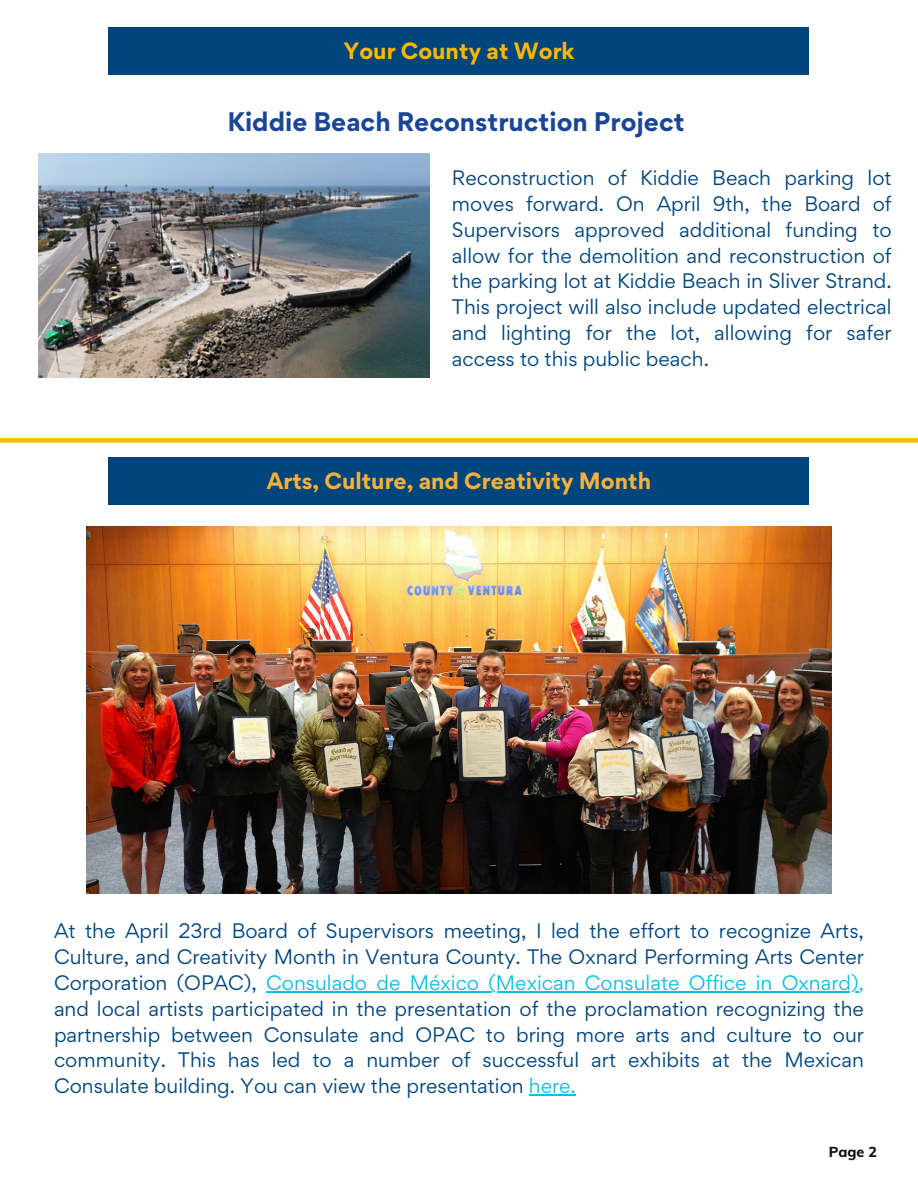
<style>
.page{position:relative;width:918px;height:1188px;background:#fff}
.page>*{position:absolute;margin:0;border:0;box-sizing:border-box;transform-origin:0 0}
.t1{font:700 24px "Gordita";color:#1a4698}
.t2{font:700 21px "Gordita";color:#fbb03b}
.t3{font:700 21px "Gordita";color:#ffb700}
.t4{font:18.75px/25.8px "Gordita";color:#00457c;text-align:justify}
.t5{font:14.25px "RTL Bayan Black";color:#101115}
.s1{color:#0cc0df}
</style>
<div class="page">
<div style="left:109px;top:27px;width:700px;height:48px;background:#00457c"></div>
<img style="left:86px;top:527px;width:745px;height:366px">
<div style="left:0;top:438px;width:918px;height:5px;background:#ffb700"></div>
<img style="left:38px;top:154px;width:392px;height:224px">
<div style="left:109px;top:457px;width:700px;height:48px;background:#00457c"></div>
<hr style="left:266px;top:991px;width:593px;height:1px;background:#0cc0df">
<hr style="left:529px;top:1094px;width:47px;height:2px;background:#0cc0df">
<h2 class="t3" style="left:343px;top:36px;width:233px">Your County at Work</h2>
<p class="t1" style="left:227px;top:105px;width:459px">Kiddie Beach Reconstruction Project</p>
<h1 class="t4" style="left:452px;top:165px;width:441px">Reconstruction of Kiddie Beach parking lot moves forward. On April 9th, the Board of Supervisors approved additional funding to allow for the demolition and reconstruction of the parking lot at Kiddie Beach in Sliver Strand.<br>This project will also include updated electrical and lighting for the lot, allowing for safer access to this public beach.</h1>
<h3 class="t2" style="left:267px;top:467px;width:386px">Arts, Culture, and Creativity Month</h3>
<p class="t4" style="left:54px;top:918px;width:811px">At the April 23rd Board of Supervisors meeting, I led the effort to recognize Arts, Culture, and Creativity Month in Ventura County. The Oxnard Performing Arts Center Corporation (OPAC), <span class="s1">Consulado de México (Mexican Consulate Office in Oxnard), </span>and local artists participated in the presentation of the proclamation recognizing the partnership between Consulate and OPAC to bring more arts and culture to our community. This has led to a number of successful art exhibits at the Mexican Consulate building. You can view the presentation <span class="s1">here.</span></p>
<h3 class="t5" style="left:829px;top:1143px;width:50px">Page 2</h3>
</div>
